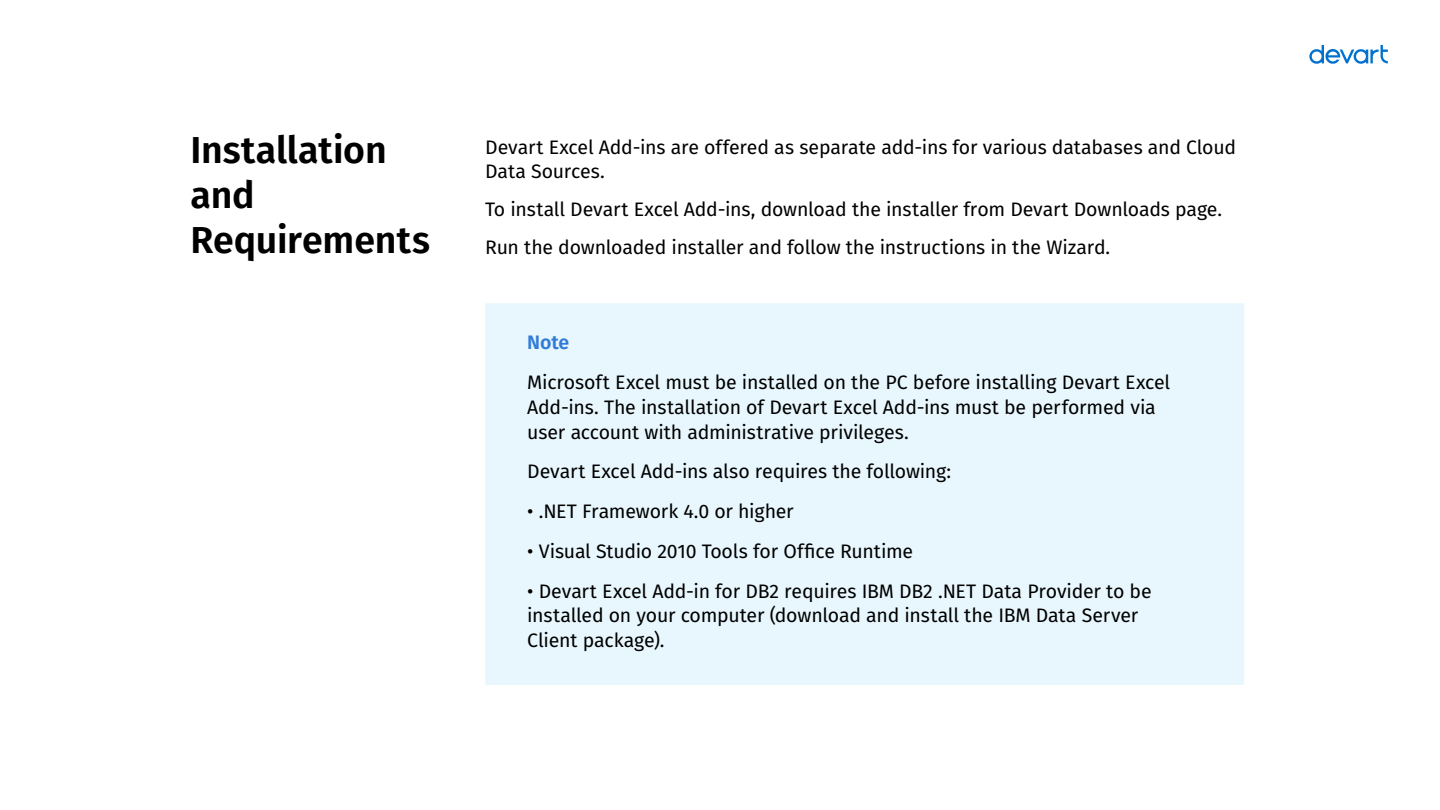
<style>
.page{position:relative;width:1440px;height:810px;background:#fff}
.page>*{position:absolute;margin:0;border:0;box-sizing:border-box;transform-origin:0 0}
.t1{font:600 37.5px/45px "Fira Sans";letter-spacing:-.005em;color:#000}
.t2{font:19.5px/24.8px "Fira Sans";letter-spacing:-.01em;color:#000}
.t3{font:600 19.5px "Fira Sans";color:#317cd9}
</style>
<div class="page">
<div style="left:485px;top:303px;width:759px;height:382px;background:#e8f7fd;border-radius:2px"></div>
<svg style="left:1309px;top:45px;width:79px;height:19px"></svg>
<h1 class="t1" style="left:190px;top:125px;width:241px">Installation and<br>Requirements</h1>
<p class="t2" style="left:485px;top:135px;width:752px;line-height:23.4px">Devart Excel Add-ins are offered as separate add-ins for various databases and Cloud<br>Data Sources.</p>
<p class="t2" style="left:485px;top:189px;width:738px;line-height:38.4px">To install Devart Excel Add-ins, download the installer from Devart Downloads page.<br>Run the downloaded installer and follow the instructions in the Wizard.</p>
<p class="t3" style="left:527px;top:326px;width:44px">Note</p>
<p class="t2" style="left:527px;top:369px;width:644px">Microsoft Excel must be installed on the PC before installing Devart Excel<br>Add-ins. The installation of Devart Excel Add-ins must be performed via user account with administrative privileges.</p>
<p class="t2" style="left:527px;top:459px;width:425px">Devart Excel Add-ins also requires the following:</p>
<p class="t2" style="left:527px;top:498px;width:268px">• .NET Framework 4.0 or higher</p>
<p class="t2" style="left:527px;top:538px;width:388px">• Visual Studio 2010 Tools for Office Runtime</p>
<p class="t2" style="left:527px;top:578px;width:626px">• Devart Excel Add-in for DB2 requires IBM DB2 .NET Data Provider to be installed on your computer (download and install the IBM Data Server<br>Client package).</p>
</div>
